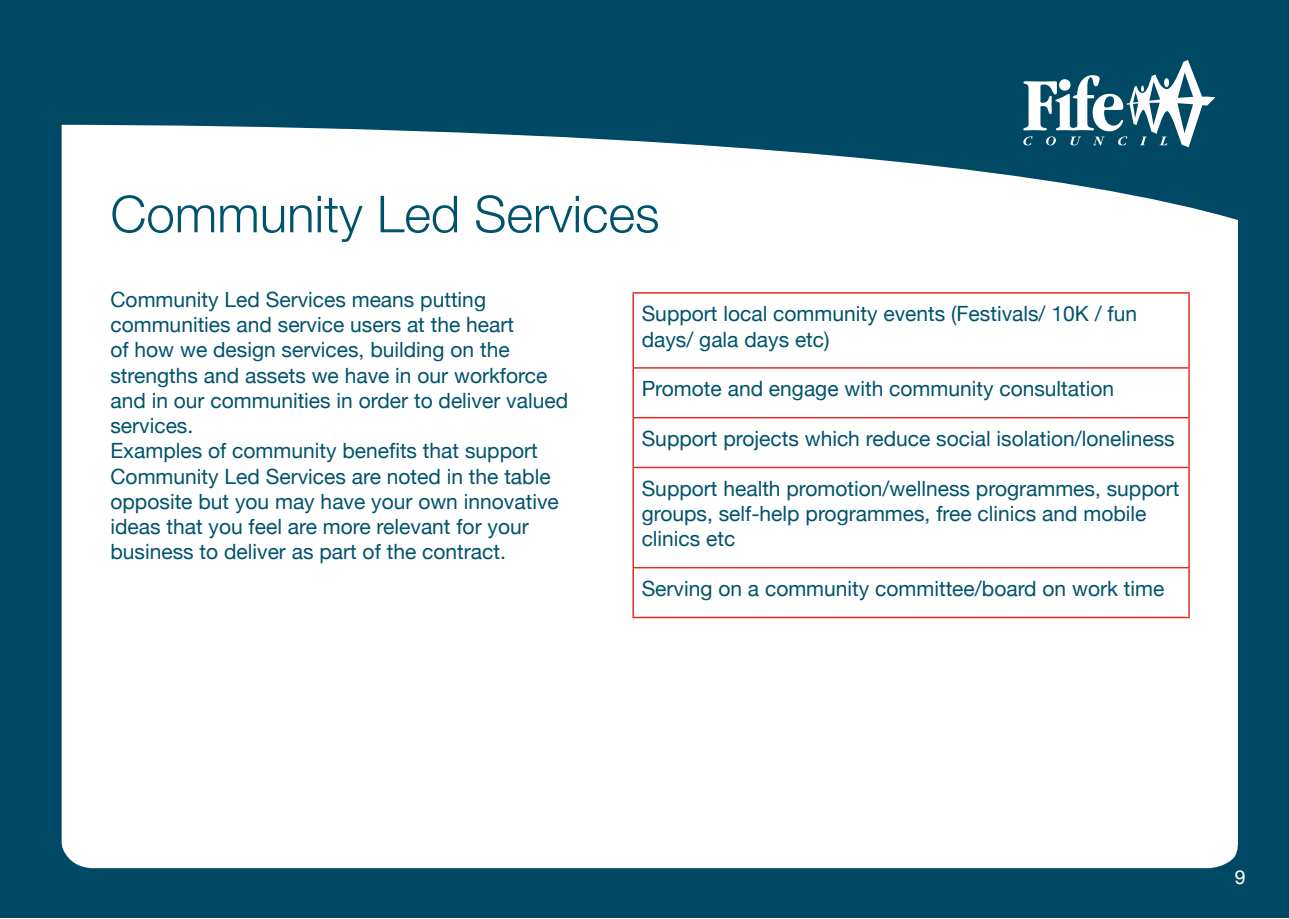
<style>
.page{position:relative;width:1289px;height:919px;background:#fff}
.page>*{position:absolute;margin:0;border:0;box-sizing:border-box;transform-origin:0 0}
.t1{font:300 51px "Helvetica Neue";color:#00536d}
.t2{font:21px/25.2px "Helvetica Neue";color:#00536d}
.t3{font:19.5px "Helvetica Neue";color:#fff}
</style>
<div class="page">
<div style="left:0;top:0;width:13px;height:917px;background:#004964"></div>
<div style="left:13px;top:0;width:1275px;height:917px;background:#004964"></div>
<div style="left:59px;top:89px;width:1184px;height:779px;background:#fff;border-radius:36px"></div>
<svg style="left:62px;top:89px;width:1175px;height:275px"></svg>
<div style="left:44px;top:45px;width:1211px;height:840px;border:17px solid #004964;border-radius:35px"></div>
<svg style="left:1023px;top:60px;width:192px;height:87px"></svg>
<hr style="left:632px;top:292px;width:557px;height:1px;background:#e12c26">
<hr style="left:632px;top:293px;width:2px;height:74px;background:#e12c26">
<hr style="left:1188px;top:293px;width:1px;height:74px;background:#e12c26">
<hr style="left:632px;top:367px;width:557px;height:1px;background:#e12c26">
<hr style="left:632px;top:368px;width:2px;height:49px;background:#e12c26">
<hr style="left:1188px;top:368px;width:1px;height:49px;background:#e12c26">
<hr style="left:632px;top:417px;width:557px;height:1px;background:#e12c26">
<hr style="left:632px;top:418px;width:2px;height:48px;background:#e12c26">
<hr style="left:1188px;top:418px;width:1px;height:48px;background:#e12c26">
<hr style="left:632px;top:466px;width:557px;height:2px;background:#e12c26">
<hr style="left:632px;top:468px;width:2px;height:99px;background:#e12c26">
<hr style="left:1188px;top:468px;width:1px;height:99px;background:#e12c26">
<hr style="left:632px;top:567px;width:557px;height:1px;background:#e12c26">
<hr style="left:632px;top:568px;width:2px;height:48px;background:#e12c26">
<hr style="left:1188px;top:568px;width:1px;height:48px;background:#e12c26">
<hr style="left:632px;top:616px;width:557px;height:2px;background:#e12c26">
<p class="t1" style="left:110px;top:173px;width:550px">Community Led Services</p>
<p class="t2" style="left:110px;top:288px;width:459px">Community Led Services means putting communities and service users at the heart<br>of how we design services, building on the strengths and assets we have in our workforce and in our communities in order to deliver valued services.</p>
<p class="t2" style="left:110px;top:439px;width:450px">Examples of community benefits that support Community Led Services are noted in the table opposite but you may have your own innovative ideas that you feel are more relevant for your business to deliver as part of the contract.</p>
<p class="t2" style="left:641px;top:302px;width:497px">Support local community events (Festivals/ 10K / fun days/ gala days etc)</p>
<p class="t2" style="left:641px;top:377px;width:474px">Promote and engage with community consultation</p>
<p class="t2" style="left:641px;top:427px;width:534px">Support projects which reduce social isolation/loneliness</p>
<p class="t2" style="left:641px;top:477px;width:539px">Support health promotion/wellness programmes, support groups, self-help programmes, free clinics and mobile clinics etc</p>
<p class="t2" style="left:641px;top:577px;width:524px">Serving on a community committee/board on work time</p>
<p class="t3" style="left:1234px;top:862px;width:12px">9</p>
</div>
